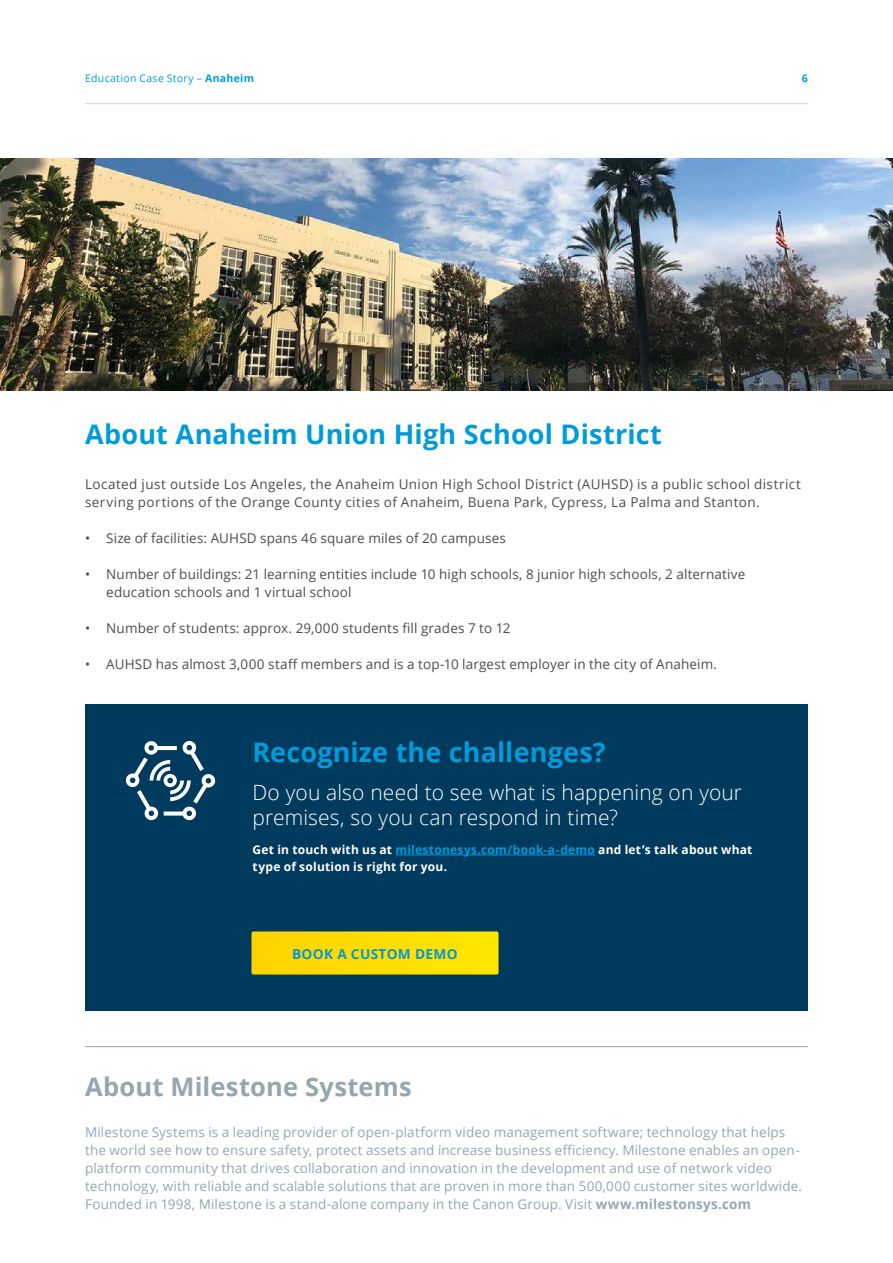
<style>
.page{position:relative;width:893px;height:1263px;background:#fff}
.page>*{position:absolute;margin:0;border:0;box-sizing:border-box;transform-origin:0 0}
.t1{font:700 27px "Open Sans";letter-spacing:.005em;color:#009bdb}
.t2{font:700 25.5px "Open Sans";letter-spacing:.01em;color:#96a6ae}
.t3{font:300 21px/25.2px "Open Sans";letter-spacing:.005em;color:#fff}
.t4{font:700 13.8px "Open Sans";letter-spacing:.02em;color:#0099da}
.t5{font:13.5px/18px "Open Sans";letter-spacing:.015em;color:#4d4d4f}
.t6{font:13.5px/18px "Open Sans";letter-spacing:.01em;color:#96a6ae}
.t7{font:700 12px/16.5px "Open Sans";letter-spacing:.02em;color:#fff}
.t8{font:10.5px "Open Sans";letter-spacing:.03em;color:#009bdb}
.t9{font:700 10.5px "Open Sans";color:#009bdb}
.s1{font-weight:700}
.s2{color:#009bdb}
</style>
<div class="page">
<div style="left:85px;top:705px;width:723px;height:306px;background:#003a5d"></div>
<hr style="left:395px;top:855px;width:200px;height:1px;background:#009bdb">
<svg style="left:125px;top:740px;width:91px;height:81px"></svg>
<svg style="left:251px;top:931px;width:248px;height:43px;background:#fbd901"></svg>
<hr style="left:85px;top:1046px;width:723px;height:1px;background:#96a6ae">
<img style="left:0;top:159px;width:893px;height:232px">
<hr style="left:85px;top:103px;width:723px;height:1px;background:#96a6ae">
<p class="t8" style="left:85px;top:71px;width:171px">Education Case Story – <span class="s1">Anaheim</span></p>
<p class="t9" style="left:802px;top:71px;width:7px">6</p>
<h1 class="t1" style="left:85px;top:415px;width:578px">About Anaheim Union High School District</h1>
<p class="t5" style="left:85px;top:475px;width:717px">Located just outside Los Angeles, the Anaheim Union High School District (AUHSD) is a public school district serving portions of the Orange County cities of Anaheim, Buena Park, Cypress, La Palma and Stanton.</p>
<p class="t5" style="left:85px;top:529px;width:422px">• Size of facilities: AUHSD spans 46 square miles of 20 campuses</p>
<p class="t5" style="left:106px;top:565px;width:641px;text-indent:-21px">• Number of buildings: 21 learning entities include 10 high schools, 8 junior high schools, 2 alternative education schools and 1 virtual school</p>
<p class="t5" style="left:85px;top:619px;width:427px">• Number of students: approx. 29,000 students fill grades 7 to 12</p>
<p class="t5" style="left:85px;top:655px;width:634px">• AUHSD has almost 3,000 staff members and is a top-10 largest employer in the city of Anaheim.</p>
<h1 class="t1" style="left:253px;top:733px;width:355px">Recognize the challenges?</h1>
<h3 class="t3" style="left:253px;top:779px;width:491px">Do you also need to see what is happening on your premises, so you can respond in time?</h3>
<p class="t7" style="left:253px;top:841px;width:501px">Get in touch with us at <span class="s2">milestonesys.com/book-a-demo</span> and let’s talk about what type of solution is right for you.</p>
<p class="t4" style="left:292px;top:944px;width:167px">BOOK A CUSTOM DEMO</p>
<h2 class="t2" style="left:85px;top:1068px;width:328px">About Milestone Systems</h2>
<p class="t6" style="left:85px;top:1123px;width:719px">Milestone Systems is a leading provider of open-platform video management software; technology that helps the world see how to ensure safety, protect assets and increase business efficiency. Milestone enables an open&shy;platform community that drives collaboration and innovation in the development and use of network video technology, with reliable and scalable solutions that are proven in more than 500,000 customer sites worldwide.<br>Founded in 1998, Milestone is a stand-alone company in the Canon Group. Visit <span class="s1">www.milestonsys.com</span></p>
</div>
